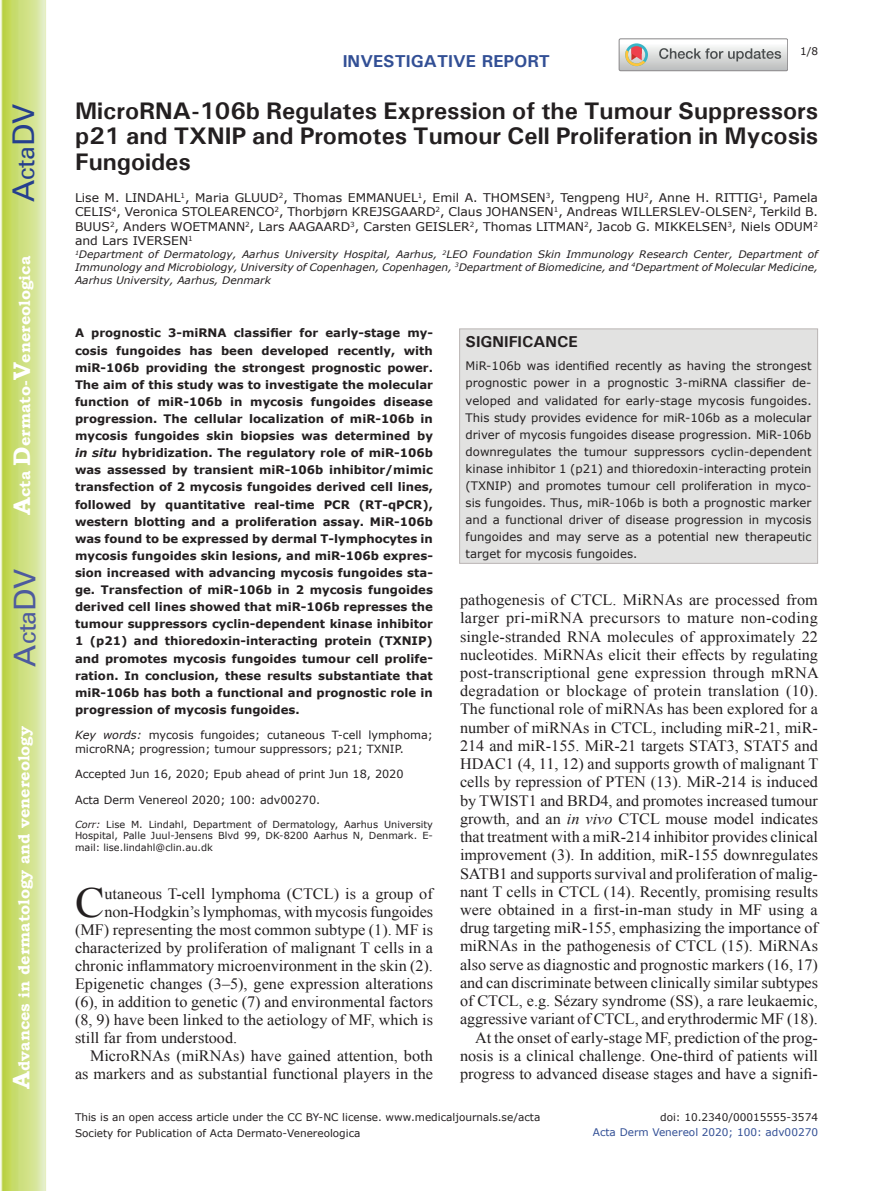
<style>
.page{position:relative;width:893px;height:1191px;background:#fff}
.page>*{position:absolute;margin:0;border:0;box-sizing:border-box;transform-origin:0 0}
.t1{font:42.9px "Times New Roman";color:#231f20}
.t2{font:30px "Univers";color:#4d5a9e}
.t3{font:30px "Univers";color:#253f8e}
.t4{font:700 24px/25.5px "Univers";color:#231f20;text-align:justify}
.t5{font:700 17.25px "Univers";color:#324f95}
.t6{font:15.75px/18.1px "Times New Roman";color:#231f20;text-align:right}
.t7{font:700 15.75px "Bookman Old Style";color:#fff}
.t8{font:700 15.75px "Univers";color:#231f20}
.t9{font:12px/14.4px "Verdana";color:#231f20;text-align:justify}
.t10{font:700 11.7px/17.1px "Verdana";color:#231f20;text-align:justify}
.t11{font:11.7px/17.1px "Verdana";color:#231f20;text-align:justify}
.t12{font:11.25px/13.5px "Verdana";color:#231f20}
.t13{font:10.5px "Verdana";color:#231f20}
.t14{font:10.5px "Verdana";color:#324f95}
.t15{font:italic 10.35px/12.8px "Verdana";color:#231f20;text-align:justify}
.t16{font:9.75px/11.7px "Verdana";color:#231f20;text-align:justify}
.s1{font-size:24px}
.s2{font-style:italic}
</style>
<div class="page">
<svg style="left:1px;top:0;width:45px;height:1191px;background:#cfe084"></svg>
<svg style="left:619px;top:39px;width:169px;height:32px"></svg>
<div style="left:459px;top:328px;width:359px;height:236px;background:#e2e2e1;border:1px solid #bab5b4"></div>
<h2 class="t3" style="left:6px;top:202px;width:100px;rotate:-90deg">A<span class="s1">cta</span>DV</h2>
<p class="t7" style="left:15px;top:515px;width:260px;rotate:-90deg"><span class="s1">A</span>cta <span class="s1">D</span>ermato-<span class="s1">V</span>enereologica</p>
<h2 class="t2" style="left:7px;top:666px;width:100px;rotate:-90deg">A<span class="s1">cta</span>DV</h2>
<p class="t7" style="left:15px;top:1088px;width:364px;rotate:-90deg"><span class="s1">A</span>dvances in dermatology and venereology</p>
<p class="t5" style="left:343px;top:50px;width:209px">INVESTIGATIVE REPORT</p>
<p class="t13" style="left:800px;top:44px;width:20px">1/8</p>
<h3 class="t4" style="left:75px;top:97px;width:745px">MicroRNA-106b Regulates Expression of the Tumour Suppressors p21 and TXNIP and Promotes Tumour Cell Proliferation in Mycosis Fungoides</h3>
<p class="t9" style="left:75px;top:191px;width:744px">Lise M. LINDAHL<sup>1</sup>, Maria GLUUD<sup>2</sup>, Thomas EMMANUEL<sup>1</sup>, Emil A. THOMSEN<sup>3</sup>, Tengpeng HU<sup>2</sup>, Anne H. RITTIG<sup>1</sup>, Pamela CELIS<sup>4</sup>, Veronica STOLEARENCO<sup>2</sup>, Thorbjørn KREJSGAARD<sup>2</sup>, Claus JOHANSEN<sup>1</sup>, Andreas WILLERSLEV-OLSEN<sup>2</sup>, Terkild B.<br>BUUS<sup>2</sup>, Anders WOETMANN<sup>2</sup>, Lars AAGAARD<sup>3</sup>, Carsten GEISLER<sup>2</sup>, Thomas LITMAN<sup>2</sup>, Jacob G. MIKKELSEN<sup>3</sup>, Niels ODUM<sup>2 </sup>and Lars IVERSEN<sup>1</sup></p>
<p class="t15" style="left:75px;top:248px;width:744px"><sup>1</sup>Department of Dermatology, Aarhus University Hospital, Aarhus, <sup>2</sup>LEO Foundation Skin Immunology Research Center, Department of Immunology and Microbiology, University of Copenhagen, Copenhagen, <sup>3</sup>Department of Biomedicine, and <sup>4</sup>Department of Molecular Medicine, Aarhus University, Aarhus, Denmark</p>
<p class="t10" style="left:75px;top:325px;width:359px">A prognostic 3-miRNA classifier for early-stage my&shy;cosis fungoides has been developed recently, with miR-106b providing the strongest prognostic power.<br>The aim of this study was to investigate the molecular function of miR-106b in mycosis fungoides disease progression. The cellular localization of miR-106b in mycosis fungoides skin biopsies was determined by <span class="s2">in situ</span> hybridization. The regulatory role of miR-106b was assessed by transient miR-106b inhibitor/mimic transfection of 2 mycosis fungoides derived cell lines, followed by quantitative real-time PCR (RT-qPCR), western blotting and a proliferation assay. MiR-106b was found to be expressed by dermal T-lymphocytes in mycosis fungoides skin lesions, and miR-106b expres&shy;sion increased with advancing mycosis fungoides sta&shy;ge. Transfection of miR-106b in 2 mycosis fungoides derived cell lines showed that miR-106b represses the tumour suppressors cyclin-dependent kinase inhibitor 1 (p21) and thioredoxin-interacting protein (TXNIP) and promotes mycosis fungoides tumour cell prolife&shy;ration. In conclusion, these results substantiate that miR-106b has both a functional and prognostic role in progression of mycosis fungoides.</p>
<p class="t12" style="left:75px;top:728px;width:359px"><span class="s2">Key words:</span> mycosis fungoides; cutaneous T-cell lymphoma; microRNA; progression; tumour suppressors; p21; TXNIP.</p>
<p class="t12" style="left:75px;top:767px;width:330px">Accepted Jun 16, 2020; Epub ahead of print Jun 18, 2020</p>
<p class="t12" style="left:75px;top:793px;width:247px">Acta Derm Venereol 2020; 100: adv00270.</p>
<p class="t16" style="left:75px;top:818px;width:359px"><span class="s2">Corr:</span> Lise M. Lindahl, Department of Dermatology, Aarhus University Hospital, Palle Juul-Jensens Blvd 99, DK-8200 Aarhus N, Denmark. E&shy;mail: lise.lindahl@clin.au.dk</p>
<h1 class="t1" style="left:75px;top:873px;width:31px">C</h1>
<p class="t6" style="left:104px;top:884px;width:330px">utaneous T-cell lymphoma (CTCL) is a group of</p>
<p class="t6" style="left:104px;top:902px;width:330px">non-Hodgkin’s lymphomas, with mycosis fungoides</p>
<p class="t6" style="left:75px;top:920px;width:359px">(MF) representing the most common subtype (1). MF is</p>
<p class="t6" style="left:75px;top:938px;width:360px">characterized by proliferation of malignant T cells in a</p>
<p class="t6" style="left:75px;top:956px;width:360px">chronic inflammatory microenvironment in the skin (2).</p>
<p class="t6" style="left:75px;top:974px;width:360px">Epigenetic changes (3–5), gene expression alterations</p>
<p class="t6" style="left:75px;top:992px;width:360px">(6), in addition to genetic (7) and environmental factors</p>
<p class="t6" style="left:75px;top:1010px;width:359px">(8, 9) have been linked to the aetiology of MF, which is</p>
<p class="t6" style="left:75px;top:1028px;width:164px">still far from understood.</p>
<p class="t6" style="left:90px;top:1046px;width:344px">MicroRNAs (miRNAs) have gained attention, both</p>
<p class="t6" style="left:75px;top:1064px;width:360px">as markers and as substantial functional players in the</p>
<p class="t8" style="left:466px;top:332px;width:114px">SIGNIFICANCE</p>
<p class="t11" style="left:466px;top:358px;width:347px">MiR-106b was identified recently as having the strongest prognostic power in a prognostic 3-miRNA classifier de&shy;veloped and validated for early-stage mycosis fungoides.<br>This study provides evidence for miR-106b as a molecular driver of mycosis fungoides disease progression. MiR-106b downregulates the tumour suppressors cyclin-dependent kinase inhibitor 1 (p21) and thioredoxin-interacting protein (TXNIP) and promotes tumour cell proliferation in myco&shy;sis fungoides. Thus, miR-106b is both a prognostic marker and a functional driver of disease progression in mycosis fungoides and may serve as a potential new therapeutic target for mycosis fungoides.</p>
<p class="t6" style="left:460px;top:590px;width:360px">pathogenesis of CTCL. MiRNAs are processed from larger pri-miRNA precursors to mature non-coding single-stranded RNA molecules of approximately 22 nucleotides. MiRNAs elicit their effects by regulating post-transcriptional gene expression through mRNA degradation or blockage of protein translation (10).<br>The functional role of miRNAs has been explored for a number of miRNAs in CTCL, including miR-21, miR-214 and miR-155. MiR-21 targets STAT3, STAT5 and HDAC1 (4, 11, 12) and supports growth of malignant T cells by repression of PTEN (13). MiR-214 is induced by TWIST1 and BRD4, and promotes increased tumour growth, and an <span class="s2">in vivo</span> CTCL mouse model indicates that treatment with a miR-214 inhibitor provides clinical improvement (3). In addition, miR-155 downregulates SATB1 and supports survival and proliferation of malig&shy;nant T cells in CTCL (14). Recently, promising results were obtained in a first-in-man study in MF using a drug targeting miR-155, emphasizing the importance of miRNAs in the pathogenesis of CTCL (15). MiRNAs also serve as diagnostic and prognostic markers (16, 17) and can discriminate between clinically similar subtypes of CTCL, e.g. Sézary syndrome (SS), a rare leukaemic, aggressive variant of CTCL, and erythrodermic MF (18).<br>At the onset of early-stage MF, prediction of the prog&shy;nosis is a clinical challenge. One-third of patients will progress to advanced disease stages and have a signifi-</p>
<p class="t13" style="left:75px;top:1110px;width:467px">This is an open access article under the CC BY-NC license. www.medicaljournals.se/acta</p>
<p class="t13" style="left:660px;top:1110px;width:159px">doi: 10.2340/00015555-3574</p>
<p class="t13" style="left:75px;top:1126px;width:287px">Society for Publication of Acta Dermato-Venereologica</p>
<p class="t14" style="left:593px;top:1125px;width:227px">Acta Derm Venereol 2020; 100: adv00270</p>
</div>
